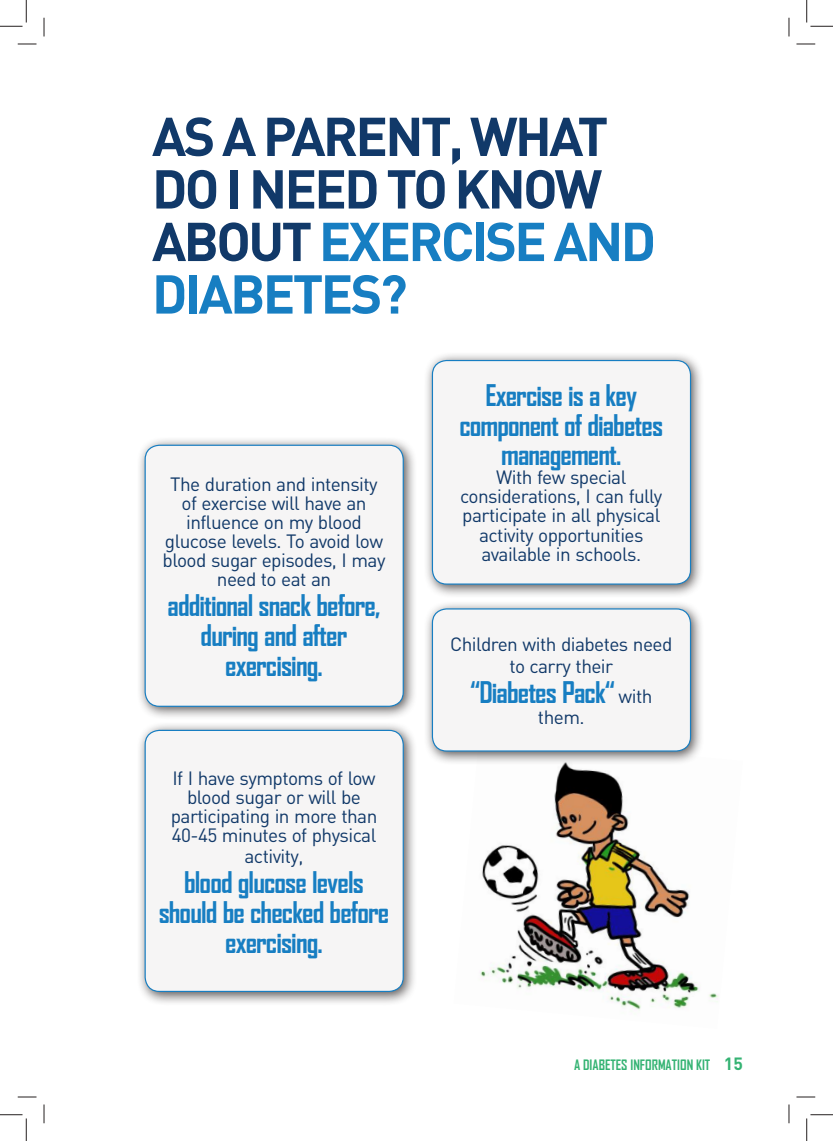
<style>
.page{position:relative;width:833px;height:1141px;background:#fff}
.page>*{position:absolute;margin:0;border:0;box-sizing:border-box;transform-origin:0 0}
.t1{font:700 53.75px/52.5px "DIN Pro";letter-spacing:-.05em;color:#113969}
.t2{font:700 28.5px/29.8px "Agency FB";letter-spacing:-.03em;color:#177ec2;text-align:center}
.t3{font:19px/19px "DIN";letter-spacing:-.03em;color:#113969;text-align:center}
.t4{font:700 13.75px "Agency FB";color:#35b373}
.s1{color:#177ec2}
.s2{font-family:"DIN";font-weight:400;font-size:19px;color:#113969}
.s3{font-family:"DIN Pro";font-size:17.5px}
</style>
<div class="page">
<img style="left:480px;top:765px;width:239px;height:245px">
<div style="left:423px;top:351px;width:281px;height:247px;background:#241f1f;opacity:.75"></div>
<div style="left:432px;top:360px;width:258px;height:224px;background:#f6f5f5;border-radius:14px"></div>
<div style="left:431px;top:360px;width:259px;height:224px;border:1px solid #177ec2;border-radius:14px"></div>
<div style="left:423px;top:599px;width:281px;height:166px;background:#241f1f;opacity:.75"></div>
<div style="left:432px;top:609px;width:258px;height:142px;background:#f6f5f5;border-radius:14px"></div>
<div style="left:431px;top:608px;width:259px;height:143px;border:1px solid #177ec2;border-radius:14px"></div>
<div style="left:136px;top:721px;width:281px;height:284px;background:#241f1f;opacity:.75"></div>
<div style="left:145px;top:730px;width:258px;height:261px;background:#f6f5f5;border-radius:14px"></div>
<div style="left:144px;top:729px;width:259px;height:262px;border:1px solid #177ec2;border-radius:14px"></div>
<div style="left:136px;top:436px;width:281px;height:284px;background:#241f1f;opacity:.75"></div>
<div style="left:145px;top:445px;width:258px;height:261px;background:#f6f5f5;border-radius:14px"></div>
<div style="left:144px;top:444px;width:259px;height:262px;border:1px solid #177ec2;border-radius:14px"></div>
<svg style="left:18px;top:44px;width:18px;height:1px"></svg>
<svg style="left:796px;top:44px;width:18px;height:1px"></svg>
<svg style="left:18px;top:1096px;width:18px;height:1px"></svg>
<svg style="left:796px;top:1096px;width:18px;height:1px"></svg>
<svg style="left:44px;top:18px;width:1px;height:18px"></svg>
<svg style="left:44px;top:1104px;width:1px;height:19px"></svg>
<svg style="left:788px;top:18px;width:1px;height:18px"></svg>
<svg style="left:788px;top:1104px;width:1px;height:19px"></svg>
<svg style="left:0;top:0;width:27px;height:27px"></svg>
<svg style="left:0;top:1114px;width:27px;height:26px"></svg>
<svg style="left:806px;top:0;width:26px;height:27px"></svg>
<svg style="left:806px;top:1114px;width:26px;height:26px"></svg>
<h1 class="t1" style="left:152px;top:108px;width:505px">AS A PARENT, WHAT<br>DO I NEED TO KNOW<br>ABOUT <span class="s1">EXERCISE AND<br>DIABETES?</span></h1>
<p class="t3" style="left:162px;top:474px;width:224px">The duration and intensity of exercise will have an influence on my blood glucose levels. To avoid low blood sugar episodes, I may need to eat an</p>
<h2 class="t2" style="left:167px;top:590px;width:214px">additional snack before, during and after exercising.</h2>
<p class="t3" style="left:171px;top:768px;width:208px">If I have symptoms of low blood sugar or will be participating in more than<br>40-45 minutes of physical</p>
<p class="t3" style="left:244px;top:846px;width:61px">activity,</p>
<h2 class="t2" style="left:159px;top:866px;width:232px">blood glucose levels should be checked before exercising.</h2>
<h2 class="t2" style="left:459px;top:379px;width:205px">Exercise is a key component of diabetes management.</h2>
<p class="t3" style="left:460px;top:467px;width:204px">With few special considerations, I can fully participate in all physical activity opportunities available in schools.</p>
<p class="t3" style="left:450px;top:633px;width:224px;line-height:21.4px">Children with diabetes need to carry their</p>
<h2 class="t2" style="left:470px;top:676px;width:184px">“Diabetes Pack“ <span class="s2">with</span></h2>
<p class="t3" style="left:537px;top:707px;width:48px">them.</p>
<p class="t4" style="left:573px;top:1056px;width:170px">A DIABETES INFORMATION KIT <span class="s3">15</span></p>
</div>
